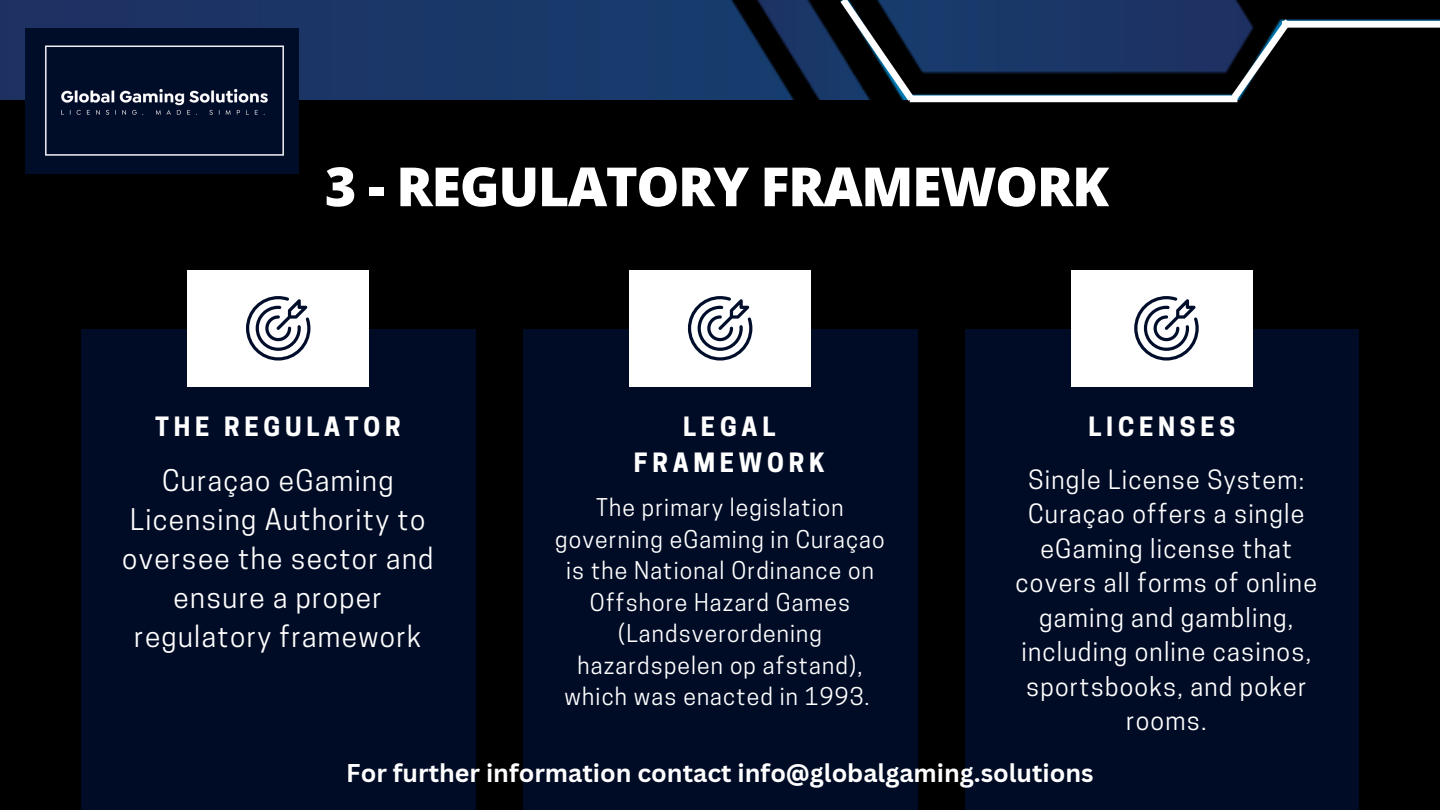
<style>
.page{position:relative;width:1440px;height:810px;background:#000}
.page>*{position:absolute;margin:0;border:0;box-sizing:border-box;transform-origin:0 0}
.t1{font:800 54px "Open Sans";letter-spacing:-.025em;color:#fff}
.t2{font:28px/39px "Cooper Hewitt";letter-spacing:.05em;color:#fff;text-align:center}
.t3{font:25px/34.5px "Cooper Hewitt";letter-spacing:.05em;color:#fff;text-align:center}
.t4{font:700 25px "Canva Sans";color:#fff}
.t5{font:700 25px/36.8px "Cooper Hewitt";letter-spacing:.19em;color:#fff;text-align:center}
.t6{font:23px/31.5px "Cooper Hewitt";letter-spacing:.05em;color:#fff;text-align:center}
</style>
<div class="page">
<img style="left:0;top:0;width:1440px;height:99px">
<svg style="left:834px;top:0;width:87px;height:103px"></svg>
<svg style="left:1225px;top:12px;width:72px;height:91px"></svg>
<div style="left:910px;top:95px;width:327px;height:7px;background:#fff"></div>
<div style="left:1282px;top:21px;width:158px;height:7px;background:#fff"></div>
<div style="left:81px;top:329px;width:394px;height:481px;background:#000c26"></div>
<div style="left:523px;top:329px;width:394px;height:481px;background:#000c26"></div>
<div style="left:965px;top:329px;width:394px;height:481px;background:#000c26"></div>
<div style="left:187px;top:270px;width:182px;height:117px;background:#fff"></div>
<div style="left:629px;top:270px;width:182px;height:117px;background:#fff"></div>
<div style="left:1071px;top:270px;width:182px;height:117px;background:#fff"></div>
<svg style="left:688px;top:296px;width:64px;height:65px"></svg>
<img style="left:26px;top:28px;width:272px;height:146px">
<svg style="left:246px;top:296px;width:64px;height:65px"></svg>
<svg style="left:1134px;top:296px;width:65px;height:65px"></svg>
<p class="t1" style="left:325px;top:149px;width:786px">3 - REGULATORY FRAMEWORK</p>
<p class="t5" style="left:155px;top:411px;width:247px">THE REGULATOR</p>
<p class="t5" style="left:634px;top:411px;width:192px">LEGAL<br>FRAMEWORK</p>
<p class="t5" style="left:1089px;top:411px;width:148px">LICENSES</p>
<p class="t3" style="left:1016px;top:465px;width:303px">Single License System:<br>Curaçao offers a single eGaming license that covers all forms of online gaming and gambling, including online casinos, sportsbooks, and poker rooms.</p>
<p class="t2" style="left:122px;top:465px;width:313px">Curaçao eGaming<br>Licensing Authority to oversee the sector and ensure a proper regulatory framework</p>
<p class="t6" style="left:555px;top:495px;width:331px">The primary legislation governing eGaming in Curaçao is the National Ordinance on<br>Offshore Hazard Games (Landsverordening hazardspelen op afstand), which was enacted in 1993.</p>
<p class="t4" style="left:346px;top:756px;width:749px">For further information contact info@globalgaming.solutions</p>
</div>
